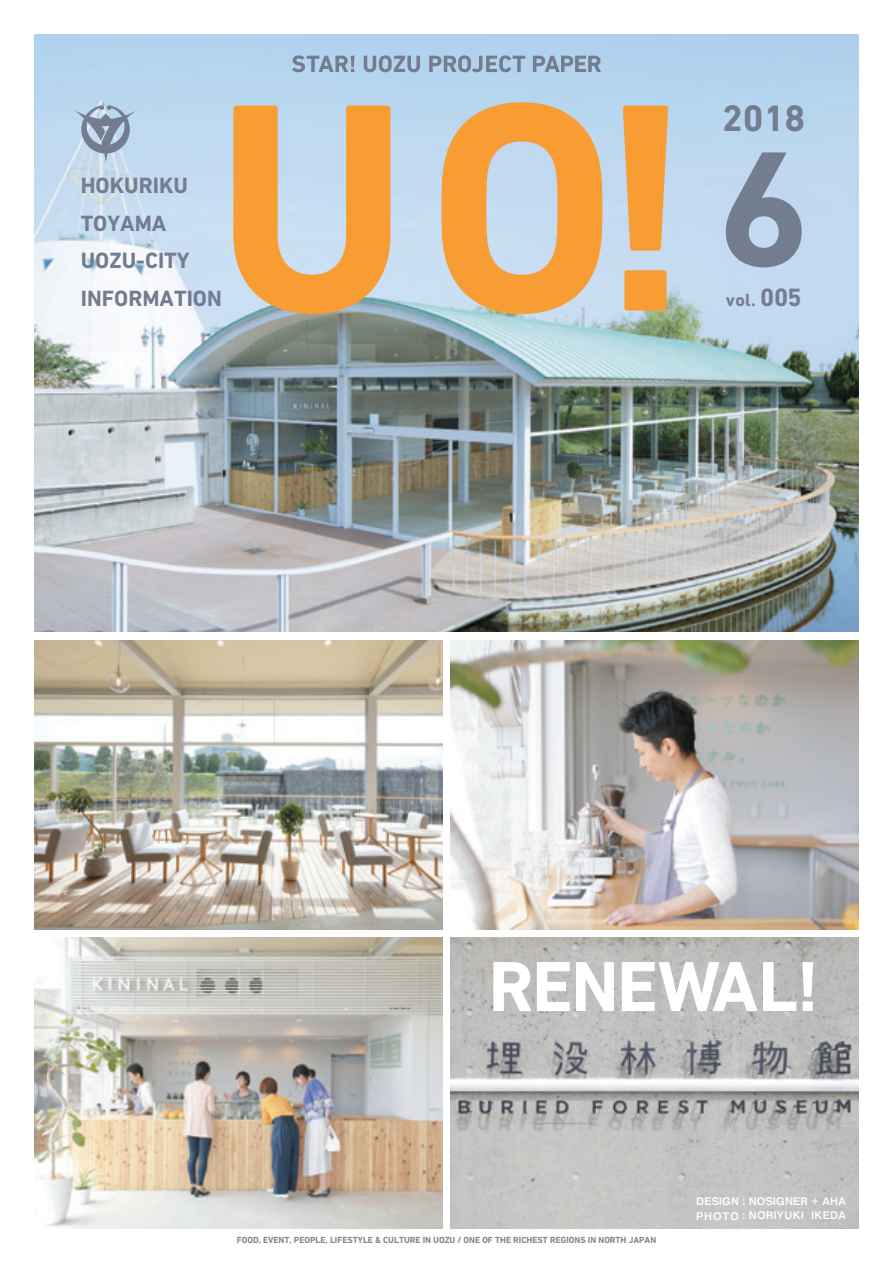
<style>
.page{position:relative;width:893px;height:1263px;background:#fff}
.page>*{position:absolute;margin:0;border:0;box-sizing:border-box;transform-origin:0 0}
.t1{font:700 166.5px "DIN Next LT Pro";color:#747d90}
.t2{font:700 72px "DIN Next LT Pro";letter-spacing:-.02em;color:#fff}
.t3{font:700 37.5px "DIN Next LT Pro";color:#747d90}
.t4{font:700 25.5px "DIN Next LT Pro";color:#747d90}
.t5{font:700 22.5px/37.5px "DIN Next LT Pro";color:#747d90}
.t6{font:700 18px "DIN Next LT Pro";color:#747d90}
.t7{font:10.5px/14.1px "Midashi Go Pro MB31";letter-spacing:.03em;color:#fff;text-align:right}
.t8{font:700 9px "DIN Next LT Pro";color:#848689}
</style>
<div class="page">
<img style="left:451px;top:640px;width:408px;height:289px">
<img style="left:34px;top:34px;width:825px;height:597px">
<img style="left:451px;top:938px;width:408px;height:291px">
<img style="left:34px;top:640px;width:408px;height:289px">
<img style="left:34px;top:938px;width:408px;height:291px">
<svg style="left:75px;top:105px;width:62px;height:59px"></svg>
<svg style="left:233px;top:106px;width:157px;height:208px"></svg>
<svg style="left:441px;top:102px;width:161px;height:212px"></svg>
<svg style="left:623px;top:106px;width:45px;height:205px"></svg>
<svg style="left:292px;top:55px;width:62px;height:17px"></svg>
<svg style="left:364px;top:55px;width:56px;height:17px"></svg>
<svg style="left:429px;top:55px;width:96px;height:17px"></svg>
<svg style="left:533px;top:56px;width:68px;height:16px"></svg>
<h3 class="t5" style="left:81px;top:167px;width:142px">HOKURIKU<br>TOYAMA<br>UOZU-CITY<br>INFORMATION</h3>
<h3 class="t3" style="left:722px;top:96px;width:85px">2018</h3>
<h1 class="t1" style="left:717px;top:112px;width:94px">6</h1>
<h3 class="t4" style="left:760px;top:283px;width:43px">005</h3>
<h3 class="t6" style="left:726px;top:290px;width:31px">vol.</h3>
<h2 class="t2" style="left:489px;top:944px;width:332px">RENEWAL!</h2>
<p class="t8" style="left:237px;top:1235px;width:421px">FOOD, EVENT, PEOPLE, LIFESTYLE &amp; CULTURE IN UOZU / ONE OF THE RICHEST REGIONS IN NORTH JAPAN</p>
<p class="t7" style="left:696px;top:1193px;width:151px">DESIGN : NOSIGNER + AHA<br>IKEDA</p>
<p class="t7" style="left:696px;top:1207px;width:109px">PHOTO : NORIYUKI</p>
</div>
